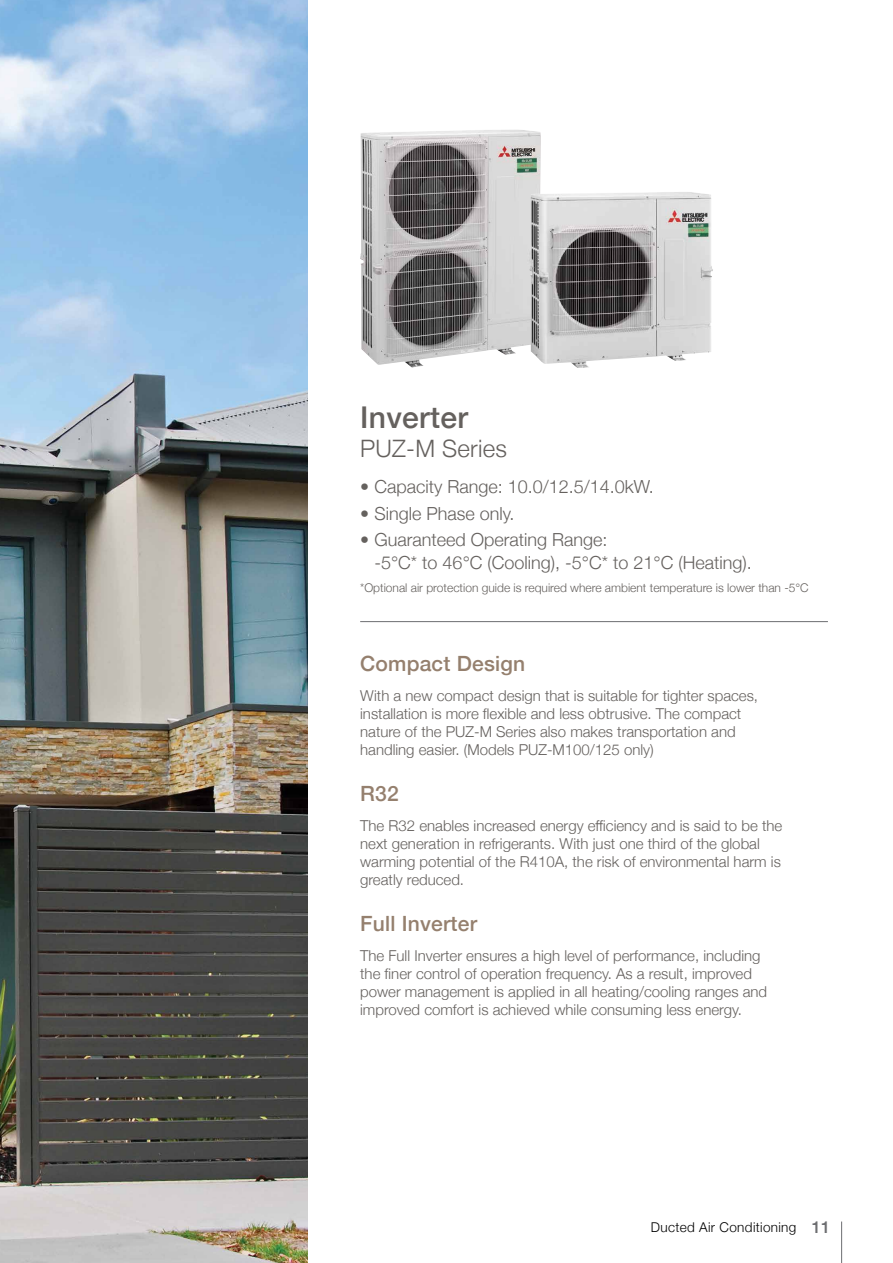
<style>
.page{position:relative;width:893px;height:1263px;background:#fff}
.page>*{position:absolute;margin:0;border:0;box-sizing:border-box;transform-origin:0 0}
.t1{font:500 30px "Helvetica Neue";letter-spacing:.01em;color:#65615e}
.t2{font:300 24px "Helvetica Neue";letter-spacing:.01em;color:#65615e}
.t3{font:500 21px "Helvetica Neue";letter-spacing:.01em;color:#95806e}
.t4{font:300 18px/22.5px "Helvetica Neue";color:#65615e}
.t5{font:300 15px/18px "Helvetica Neue";color:#65615e}
.t6{font:300 13.5px "Helvetica Neue";letter-spacing:.025em;color:#000}
.t7{font:300 12px "Helvetica Neue";color:#65615e}
.s1{font-weight:500;font-size:16.5px;color:#6d6e71}
</style>
<div class="page">
<hr style="left:841px;top:1221px;width:1px;height:42px;background:#6d6e71">
<img style="left:0;top:0;width:308px;height:1263px">
<hr style="left:360px;top:621px;width:468px;height:1px;background:#6d6e71">
<img style="left:360px;top:130px;width:181px;height:237px">
<img style="left:529px;top:192px;width:184px;height:176px">
<h1 class="t1" style="left:360px;top:393px;width:109px">Inverter</h1>
<h2 class="t2" style="left:360px;top:429px;width:148px">PUZ-M Series</h2>
<p class="t4" style="left:360px;top:474px;width:295px">• Capacity Range: 10.0/12.5/14.0kW.</p>
<p class="t4" style="left:360px;top:500px;width:156px">• Single Phase only.</p>
<p class="t4" style="left:374px;top:527px;width:379px;text-indent:-14px">• Guaranteed Operating Range:<br>-5°C* to 46°C (Cooling), -5°C* to 21°C (Heating).</p>
<p class="t7" style="left:360px;top:578px;width:450px">*Optional air protection guide is required where ambient temperature is lower than -5°C</p>
<h3 class="t3" style="left:360px;top:647px;width:166px">Compact Design</h3>
<p class="t5" style="left:360px;top:686px;width:399px">With a new compact design that is suitable for tighter spaces, installation is more flexible and less obtrusive. The compact nature of the PUZ-M Series also makes transportation and handling easier. (Models PUZ-M100/125 only)</p>
<h3 class="t3" style="left:360px;top:777px;width:40px">R32</h3>
<p class="t5" style="left:360px;top:816px;width:424px">The R32 enables increased energy efficiency and is said to be the next generation in refrigerants. With just one third of the global warming potential of the R410A, the risk of environmental harm is greatly reduced.</p>
<h3 class="t3" style="left:360px;top:907px;width:118px">Full Inverter</h3>
<p class="t5" style="left:360px;top:946px;width:409px">The Full Inverter ensures a high level of performance, including the finer control of operation frequency. As a result, improved power management is applied in all heating/cooling ranges and improved comfort is achieved while consuming less energy.</p>
<p class="t6" style="left:651px;top:1216px;width:181px">Ducted Air Conditioning <span class="s1">11</span></p>
</div>
